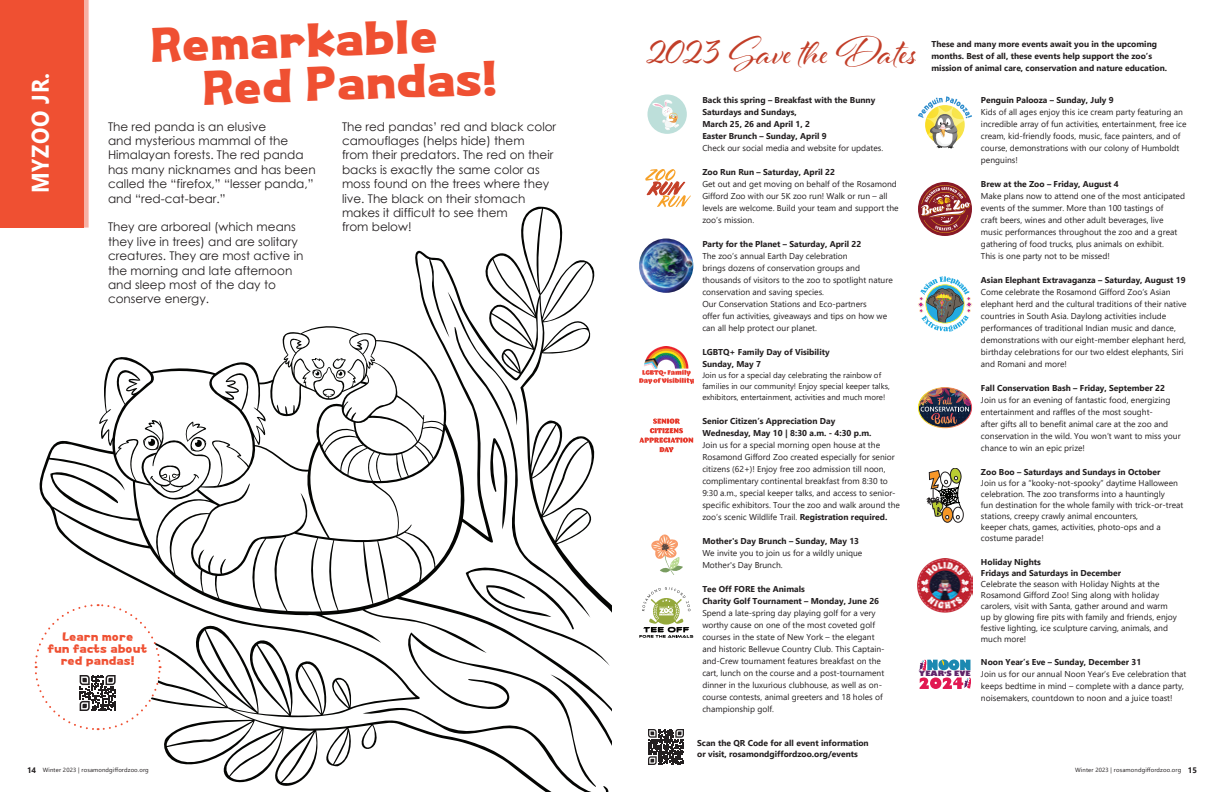
<style>
.page{position:relative;width:1224px;height:792px;background:#fff}
.page>*{position:absolute;margin:0;border:0;box-sizing:border-box;transform-origin:0 0}
.t1{font:48px/44px "TT Cracker B";color:#ef5032}
.t2{font:42px "Al Fresco";color:#c23e28}
.t3{font:700 24px "Segoe UI";letter-spacing:.035em;color:#fff;scale:.9 1}
.t4{font:12px/14.4px "Century Gothic";color:#231f20}
.t5{font:12px/12px "TT Cracker B";color:#ef5032;text-align:center}
.t6{font:8.5px/12px "Segoe UI";color:#231f20}
.t7{font:700 8.5px/12px "Segoe UI";color:#231f20}
.t8{font:8px/11px "Segoe UI";color:#231f20}
.t9{font:800 7.2px "Gill Sans";color:#602469}
.t10{font:6px "Segoe UI";letter-spacing:.02em;color:#231f20}
.s1{font-weight:700}
.s2{font-size:5.8px}
.s3{font-weight:700;font-size:8px}
</style>
<div class="page">
<svg style="left:39px;top:206px;width:573px;height:586px"></svg>
<svg style="left:143px;top:430px;width:20px;height:22px"></svg>
<svg style="left:185px;top:420px;width:23px;height:34px"></svg>
<svg style="left:311px;top:356px;width:36px;height:24px"></svg>
<svg style="left:84px;top:0;width:5px;height:228px"></svg>
<div style="left:0;top:0;width:84px;height:228px;background:#ef5032"></div>
<svg style="left:34px;top:603px;width:128px;height:128px"></svg>
<svg style="left:918px;top:182px;width:54px;height:54px"></svg>
<svg style="left:921px;top:185px;width:50px;height:48px;background:#af625f"></svg>
<svg style="left:926px;top:468px;width:37px;height:55px"></svg>
<svg style="left:919px;top:660px;width:51px;height:11px"></svg>
<svg style="left:920px;top:677px;width:51px;height:12px"></svg>
<img style="left:639px;top:238px;width:54px;height:55px;border-radius:27px">
<svg style="left:918px;top:96px;width:54px;height:53px"></svg>
<svg style="left:917px;top:276px;width:55px;height:56px"></svg>
<img style="left:918px;top:558px;width:54px;height:55px">
<img style="left:918px;top:388px;width:54px;height:37px">
<svg style="left:639px;top:419px;width:54px;height:33px"></svg>
<svg style="left:639px;top:587px;width:54px;height:51px"></svg>
<img style="left:639px;top:346px;width:54px;height:38px">
<div style="left:647px;top:94px;width:40px;height:40px;background:#bddfda;border-radius:50%"></div>
<svg style="left:651px;top:99px;width:28px;height:31px"></svg>
<svg style="left:651px;top:534px;width:32px;height:41px"></svg>
<svg style="left:645px;top:169px;width:46px;height:38px"></svg>
<svg style="left:648px;top:729px;width:36px;height:36px"></svg>
<h3 class="t3" style="left:18px;top:193px;width:135px;rotate:-90deg">MYZOO JR.</h3>
<h1 class="t1" style="left:199px;top:23px;width:297px;text-indent:-51px;rotate:-2deg">Remarkable<br>Red Pandas!</h1>
<h3 class="t4" style="left:108px;top:119px;width:209px">The red panda is an elusive<br>and mysterious mammal of the<br>Himalayan forests. The red panda has many nicknames and has been called the “firefox,” “lesser panda,” and “red-cat-bear.”</h3>
<h3 class="t4" style="left:108px;top:220px;width:197px">They are arboreal (which means they live in trees) and are solitary creatures. They are most active in the morning and late afternoon and sleep most of the day to conserve energy.</h3>
<p class="t4" style="left:342px;top:119px;width:216px">The red pandas’ red and black color camouflages (helps hide) them<br>from their predators. The red on their backs is exactly the same color as moss found on the trees where they live. The black on their stomach makes it difficult to see them<br>from below!</p>
<h3 class="t5" style="left:48px;top:631px;width:101px">Learn more<br>fun facts about red pandas!</h3>
<h2 class="t2" style="left:648px;top:24px;width:271px">2023 Save the Dates</h2>
<p class="t7" style="left:932px;top:37px;width:237px">These and many more events await you in the upcoming months. Best of all, these events help support the zoo’s mission of animal care, conservation and nature education.</p>
<p class="t7" style="left:702px;top:93px;width:175px">Back this spring – Breakfast with the Bunny<br>Saturdays and Sundays,<br>March 25, 26 and April 1, 2<br>Easter Brunch – Sunday, April 9</p>
<p class="t6" style="left:702px;top:141px;width:183px">Check our social media and website for updates.</p>
<p class="t7" style="left:702px;top:165px;width:134px">Zoo Run Run – Saturday, April 22</p>
<p class="t6" style="left:702px;top:177px;width:198px">Get out and get moving on behalf of the Rosamond Gifford Zoo with our 5K zoo run! Walk or run – all levels are welcome. Build your team and support the zoo’s mission.</p>
<p class="t7" style="left:702px;top:237px;width:160px">Party for the Planet – Saturday, April 22</p>
<p class="t6" style="left:702px;top:249px;width:192px">The zoo’s annual Earth Day celebration<br>brings dozens of conservation groups and thousands of visitors to the zoo to spotlight nature conservation and saving species.<br>Our Conservation Stations and Eco-partners<br>offer fun activities, giveaways and tips on how we can all help protect our planet.</p>
<p class="t7" style="left:702px;top:345px;width:129px">LGBTQ+ Family Day of Visibility<br>Sunday, May 7</p>
<p class="t8" style="left:702px;top:369px;width:189px">Join us for a special day celebrating the rainbow of families in our community! Enjoy special keeper talks, exhibitors, entertainment, activities and much more!</p>
<p class="t7" style="left:702px;top:414px;width:171px">Senior Citizen’s Appreciation Day<br>Wednesday, May 10 | 8:30 a.m. - 4:30 p.m.</p>
<p class="t6" style="left:702px;top:438px;width:199px">Join us for a special morning open house at the Rosamond Gifford Zoo created especially for senior citizens (62+)! Enjoy free zoo admission till noon, complimentary continental breakfast from 8:30 to 9:30 a.m., special keeper talks, and access to senior&shy;specific exhibitors. Tour the zoo and walk around the zoo’s scenic Wildlife Trail. <span class="s1">Registration required.</span></p>
<p class="t7" style="left:702px;top:534px;width:158px">Mother's Day Brunch – Sunday, May 13</p>
<p class="t6" style="left:702px;top:546px;width:162px">We invite you to join us for a wildly unique<br>Mother's Day Brunch.</p>
<p class="t7" style="left:702px;top:582px;width:178px">Tee Off FORE the Animals<br>Charity Golf Tournament – Monday, June 26</p>
<p class="t6" style="left:702px;top:606px;width:184px">Spend a late-spring day playing golf for a very worthy cause on one of the most coveted golf courses in the state of New York – the elegant and historic Bellevue Country Club. This Captain&shy;and-Crew tournament features breakfast on the cart, lunch on the course and a post-tournament dinner in the luxurious clubhouse, as well as on&shy;course contests, animal greeters and 18 holes of championship golf.</p>
<p class="t7" style="left:697px;top:737px;width:173px;line-height:11px">Scan the QR Code for all event information or visit, rosamondgiffordzoo.org/events</p>
<p class="t9" style="left:919px;top:669px;width:53px">YEAR<span class="s2">’</span>S EVE</p>
<p class="t7" style="left:981px;top:93px;width:134px">Penguin Palooza – Sunday, July 9</p>
<p class="t6" style="left:981px;top:105px;width:207px">Kids of all ages enjoy this ice cream party featuring an incredible array of fun activities, entertainment, free ice cream, kid-friendly foods, music, face painters, and of course, demonstrations with our colony of Humboldt penguins!</p>
<p class="t7" style="left:981px;top:177px;width:139px">Brew at the Zoo – Friday, August 4</p>
<p class="t6" style="left:981px;top:189px;width:206px">Make plans now to attend one of the most anticipated events of the summer. More than 100 tastings of<br>craft beers, wines and other adult beverages, live music performances throughout the zoo and a great gathering of food trucks, plus animals on exhibit.<br>This is one party not to be missed!</p>
<p class="t7" style="left:981px;top:273px;width:206px">Asian Elephant Extravaganza – Saturday, August 19</p>
<p class="t6" style="left:981px;top:285px;width:207px">Come celebrate the Rosamond Gifford Zoo’s Asian elephant herd and the cultural traditions of their native countries in South Asia. Daylong activities include performances of traditional Indian music and dance, demonstrations with our eight-member elephant herd, birthday celebrations for our two eldest elephants, Siri and Romani and more!</p>
<p class="t7" style="left:981px;top:381px;width:185px">Fall Conservation Bash – Friday, September 22</p>
<p class="t6" style="left:981px;top:393px;width:201px">Join us for an evening of fantastic food, energizing entertainment and raffles of the most sought-<br>after gifts all to benefit animal care at the zoo and conservation in the wild. You won’t want to miss your chance to win an epic prize!</p>
<p class="t7" style="left:981px;top:465px;width:181px">Zoo Boo – Saturdays and Sundays in October</p>
<p class="t6" style="left:981px;top:477px;width:204px;line-height:11px">Join us for a “kooky-not-spooky” daytime Halloween celebration. The zoo transforms into a hauntingly<br>fun destination for the whole family with trick-or-treat stations, creepy crawly animal encounters,<br>keeper chats, games, activities, photo-ops and a costume parade!</p>
<p class="t7" style="left:981px;top:556px;width:142px;line-height:11px">Holiday Nights<br>Fridays and Saturdays in December</p>
<p class="t6" style="left:981px;top:578px;width:197px;line-height:11px">Celebrate the season with Holiday Nights at the Rosamond Gifford Zoo! Sing along with holiday carolers, visit with Santa, gather around and warm up by glowing fire pits with family and friends, enjoy festive lighting, ice sculpture carving, animals, and much more!</p>
<p class="t7" style="left:981px;top:655px;width:162px">Noon Year’s Eve – Sunday, December 31</p>
<p class="t6" style="left:981px;top:667px;width:207px">Join us for our annual Noon Year’s Eve celebration that keeps bedtime in mind – complete with a dance party, noisemakers, countdown to noon and a juice toast!</p>
<p class="t10" style="left:27px;top:764px;width:123px"><span class="s3">14</span> Winter 2023 | rosamondgiffordzoo.org</p>
<p class="t10" style="left:1075px;top:764px;width:123px">Winter 2023 | rosamondgiffordzoo.org <span class="s3">15</span></p>
</div>
